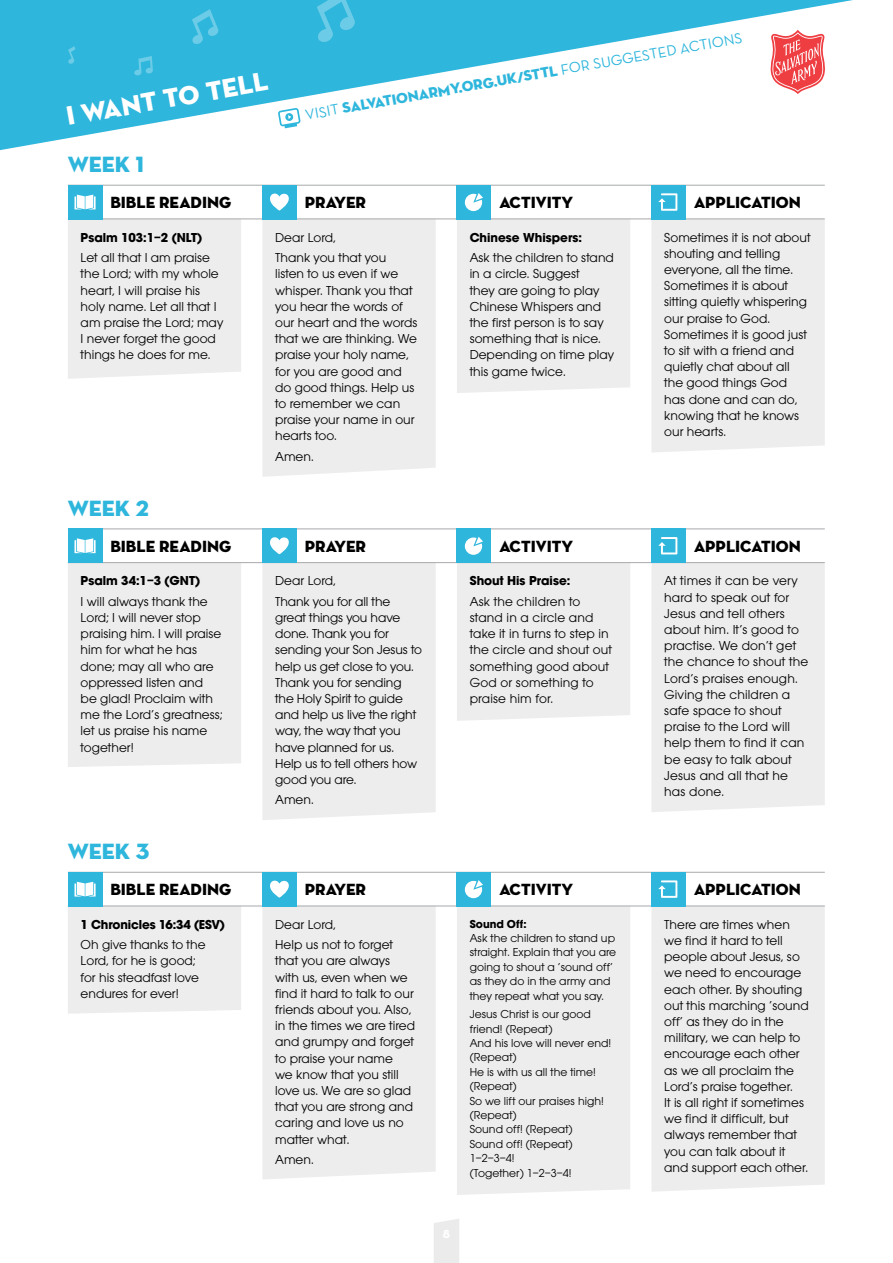
<style>
.page{position:relative;width:893px;height:1263px;background:#fff}
.page>*{position:absolute;margin:0;border:0;box-sizing:border-box;transform-origin:0 0}
.t1{font:27px "Neutra Disp Titling";color:#fff}
.t2{font:22.5px "Neutra Disp Titling";color:#2eb6dc}
.t3{font:16.5px "Neutra Disp Titling";color:#000}
.t4{font:15px "Neutra Disp Titling";color:#2eb6dc}
.t5{font:13.5px/16.2px "Avant Garde ITC";color:#000}
.t6{font:700 13.5px "Avant Garde Md ITC";color:#000}
.t7{font:12px/14.4px "Avant Garde ITC";color:#000}
.t8{font:700 12px "Avant Garde Md ITC";color:#000}
.s1{font-family:"Neutra Text Book Alt"}
</style>
<div class="page">
<svg style="left:434px;top:1219px;width:25px;height:44px"></svg>
<svg style="left:0;top:0;width:853px;height:150px"></svg>
<div style="left:262px;top:220px;width:174px;height:257px;background:#ededee"></div>
<div style="left:457px;top:220px;width:173px;height:173px;background:#ededee"></div>
<div style="left:652px;top:220px;width:173px;height:232px;background:#ededee"></div>
<div style="left:68px;top:220px;width:173px;height:159px;background:#ededee"></div>
<hr style="left:68px;top:219px;width:757px;height:1px;background:#a7a9ac">
<hr style="left:68px;top:185px;width:757px;height:1px;background:#a7a9ac">
<div style="left:262px;top:185px;width:34px;height:34px;background:#2eb6dc"></div>
<svg style="left:270px;top:193px;width:19px;height:18px"></svg>
<div style="left:457px;top:185px;width:34px;height:34px;background:#2eb6dc"></div>
<svg style="left:465px;top:193px;width:18px;height:18px"></svg>
<div style="left:262px;top:563px;width:174px;height:257px;background:#ededee"></div>
<div style="left:457px;top:563px;width:173px;height:158px;background:#ededee"></div>
<div style="left:651px;top:563px;width:174px;height:249px;background:#ededee"></div>
<div style="left:68px;top:563px;width:173px;height:204px;background:#ededee"></div>
<hr style="left:68px;top:562px;width:757px;height:1px;background:#a7a9ac">
<hr style="left:68px;top:529px;width:757px;height:1px;background:#a7a9ac">
<div style="left:262px;top:529px;width:34px;height:34px;background:#2eb6dc"></div>
<svg style="left:270px;top:537px;width:19px;height:17px"></svg>
<div style="left:457px;top:529px;width:34px;height:34px;background:#2eb6dc"></div>
<svg style="left:465px;top:537px;width:18px;height:18px"></svg>
<div style="left:262px;top:907px;width:174px;height:272px;background:#ededee"></div>
<div style="left:457px;top:907px;width:173px;height:288px;background:#ededee"></div>
<div style="left:652px;top:907px;width:173px;height:285px;background:#ededee"></div>
<div style="left:68px;top:907px;width:173px;height:107px;background:#ededee"></div>
<hr style="left:68px;top:906px;width:757px;height:1px;background:#a7a9ac">
<hr style="left:68px;top:872px;width:757px;height:1px;background:#a7a9ac">
<div style="left:262px;top:872px;width:34px;height:34px;background:#2eb6dc"></div>
<svg style="left:270px;top:880px;width:19px;height:18px"></svg>
<div style="left:457px;top:872px;width:34px;height:34px;background:#2eb6dc"></div>
<svg style="left:465px;top:880px;width:18px;height:18px"></svg>
<svg style="left:278px;top:108px;width:23px;height:20px"></svg>
<div style="left:652px;top:185px;width:34px;height:34px;background:#2eb6dc"></div>
<svg style="left:658px;top:193px;width:19px;height:18px"></svg>
<div style="left:652px;top:529px;width:34px;height:34px;background:#2eb6dc"></div>
<svg style="left:658px;top:537px;width:19px;height:17px"></svg>
<div style="left:652px;top:872px;width:34px;height:34px;background:#2eb6dc"></div>
<svg style="left:658px;top:880px;width:19px;height:18px"></svg>
<div style="left:68px;top:185px;width:34px;height:34px;background:#2eb6dc"></div>
<svg style="left:75px;top:195px;width:21px;height:14px"></svg>
<div style="left:68px;top:529px;width:34px;height:34px;background:#2eb6dc"></div>
<svg style="left:75px;top:538px;width:21px;height:15px"></svg>
<div style="left:68px;top:872px;width:34px;height:34px;background:#2eb6dc"></div>
<svg style="left:75px;top:882px;width:21px;height:14px"></svg>
<svg style="left:134px;top:56px;width:19px;height:20px"></svg>
<svg style="left:192px;top:9px;width:27px;height:36px"></svg>
<svg style="left:68px;top:46px;width:7px;height:18px"></svg>
<svg style="left:317px;top:0;width:39px;height:43px;background:#45bedf"></svg>
<h1 class="t1" style="left:63px;top:100px;width:206px;rotate:-10deg">I WANT TO TELL</h1>
<p class="t4" style="left:304px;top:106px;width:445px;rotate:-10deg"><span class="s1">visit</span> SALVATIONARMY.ORG.UK/STTL <span class="s1">for suggested actions</span></p>
<h2 class="t2" style="left:68px;top:151px;width:36px">WEEK</h2>
<h2 class="t2" style="left:136px;top:151px;width:10px">1</h2>
<p class="t3" style="left:110px;top:192px;width:122px">BIBLE READING</p>
<p class="t3" style="left:305px;top:192px;width:63px">PRAYER</p>
<p class="t3" style="left:499px;top:192px;width:75px">ACTIVITY</p>
<p class="t3" style="left:694px;top:192px;width:108px">APPLICATION</p>
<p class="t6" style="left:81px;top:229px;width:123px">Psalm 103:1–2 (NLT)</p>
<p class="t5" style="left:81px;top:250px;width:144px">Let all that I am praise the Lord; with my whole heart, I will praise his holy name. Let all that I am praise the Lord; may<br>I never forget the good things he does for me.</p>
<p class="t5" style="left:275px;top:227px;width:113px;line-height:20.4px">Dear Lord,<br>Thank you that you</p>
<p class="t5" style="left:275px;top:266px;width:144px">listen to us even if we whisper. Thank you that you hear the words of our heart and the words that we are thinking. We praise your holy name, for you are good and do good things. Help us to remember we can praise your name in our hearts too.</p>
<p class="t5" style="left:275px;top:448px;width:40px">Amen.</p>
<p class="t6" style="left:470px;top:229px;width:114px">Chinese Whispers:</p>
<p class="t5" style="left:470px;top:250px;width:146px">Ask the children to stand in a circle. Suggest<br>they are going to play<br>Chinese Whispers and the first person is to say something that is nice.<br>Depending on time play this game twice.</p>
<p class="t5" style="left:664px;top:229px;width:148px">Sometimes it is not about shouting and telling everyone, all the time.<br>Sometimes it is about sitting quietly whispering our praise to God.<br>Sometimes it is good just to sit with a friend and quietly chat about all the good things God has done and can do, knowing that he knows our hearts.</p>
<h2 class="t2" style="left:68px;top:494px;width:36px">WEEK</h2>
<h2 class="t2" style="left:136px;top:494px;width:15px">2</h2>
<p class="t3" style="left:110px;top:536px;width:122px">BIBLE READING</p>
<p class="t3" style="left:305px;top:536px;width:63px">PRAYER</p>
<p class="t3" style="left:499px;top:536px;width:75px">ACTIVITY</p>
<p class="t3" style="left:694px;top:536px;width:108px">APPLICATION</p>
<p class="t6" style="left:81px;top:573px;width:121px">Psalm 34:1–3 (GNT)</p>
<p class="t5" style="left:81px;top:593px;width:143px">I will always thank the<br>Lord; I will never stop praising him. I will praise him for what he has done; may all who are oppressed listen and be glad! Proclaim with me the Lord’s greatness; let us praise his name together!</p>
<p class="t5" style="left:275px;top:571px;width:117px;line-height:20.4px">Dear Lord,<br>Thank you for all the</p>
<p class="t5" style="left:275px;top:609px;width:148px">great things you have done. Thank you for sending your Son Jesus to help us get close to you.<br>Thank you for sending the Holy Spirit to guide and help us live the right way, the way that you have planned for us.<br>Help us to tell others how good you are.</p>
<p class="t5" style="left:275px;top:792px;width:40px">Amen.</p>
<p class="t6" style="left:470px;top:573px;width:102px">Shout His Praise:</p>
<p class="t5" style="left:470px;top:593px;width:144px">Ask the children to stand in a circle and take it in turns to step in the circle and shout out something good about<br>God or something to praise him for.</p>
<p class="t5" style="left:664px;top:573px;width:146px">At times it can be very hard to speak out for<br>Jesus and tell others about him. It’s good to practise. We don’t get the chance to shout the<br>Lord’s praises enough.<br>Giving the children a safe space to shout praise to the Lord will help them to find it can be easy to talk about<br>Jesus and all that he has done.</p>
<h2 class="t2" style="left:68px;top:837px;width:36px">WEEK</h2>
<h2 class="t2" style="left:136px;top:837px;width:15px">3</h2>
<p class="t3" style="left:110px;top:879px;width:122px">BIBLE READING</p>
<p class="t3" style="left:305px;top:879px;width:63px">PRAYER</p>
<p class="t3" style="left:499px;top:879px;width:75px">ACTIVITY</p>
<p class="t3" style="left:694px;top:879px;width:108px">APPLICATION</p>
<p class="t6" style="left:81px;top:916px;width:146px">1 Chronicles 16:34 (ESV)</p>
<p class="t5" style="left:81px;top:937px;width:126px">Oh give thanks to the<br>Lord, for he is good; for his steadfast love endures for ever!</p>
<p class="t5" style="left:275px;top:914px;width:120px;line-height:20.4px">Dear Lord,<br>Help us not to forget</p>
<p class="t5" style="left:275px;top:953px;width:141px">that you are always with us, even when we find it hard to talk to our friends about you. Also, in the times we are tired and grumpy and forget to praise your name<br>we know that you still love us. We are so glad that you are strong and caring and love us no matter what.</p>
<p class="t5" style="left:275px;top:1151px;width:40px">Amen.</p>
<p class="t8" style="left:470px;top:916px;width:58px">Sound Off:</p>
<p class="t7" style="left:470px;top:931px;width:148px">Ask the children to stand up straight. Explain that you are going to shout a ‘sound off’ as they do in the army and they repeat what you say.</p>
<p class="t7" style="left:470px;top:1007px;width:143px">Jesus Christ is our good friend! (Repeat)<br>And his love will never end! (Repeat)<br>He is with us all the time! (Repeat)<br>So we lift our praises high! (Repeat)<br>Sound off! (Repeat)<br>Sound off! (Repeat)<br>1–2–3–4!<br>(Together) 1–2–3–4!</p>
<p class="t5" style="left:664px;top:916px;width:146px">There are times when we find it hard to tell people about Jesus, so we need to encourage each other. By shouting out this marching ‘sound off’ as they do in the military, we can help to encourage each other as we all proclaim the<br>Lord’s praise together.<br>It is all right if sometimes we find it difficult, but always remember that you can talk about it and support each other.</p>
</div>
